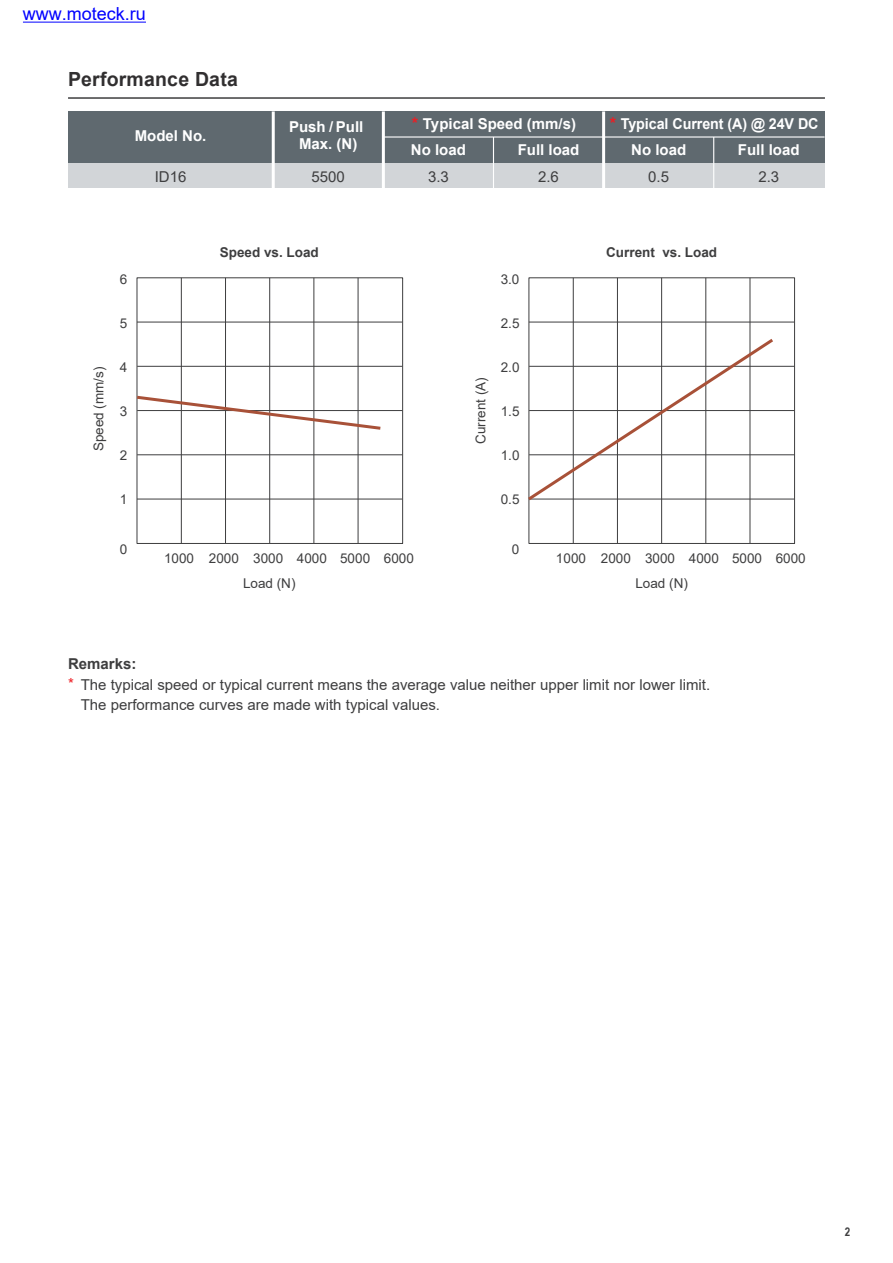
<style>
.page{position:relative;width:893px;height:1263px;background:#fff}
.page>*{position:absolute;margin:0;border:0;box-sizing:border-box;transform-origin:0 0}
.t1{font:700 19.5px "Arial";letter-spacing:.01em;color:#312f30}
.t2{font:18px "Arial";color:#00f}
.t3{font:15px/21.5px "Arial";color:#3e3e3f}
.t4{font:700 15px/16.5px "Arial";color:#fff;text-align:center}
.t5{font:700 15px "Arial";color:#fff;scale:.95 1}
.t6{font:13.5px/25.3px "Arial";color:#3e3e3f}
.t7{font:700 13.5px "Arial";color:#3e3e3f}
.t8{font:700 12px "Arial Narrow";color:#3e3e3f}
.s1{font-size:16.5px;color:#ee1d23}
.s2{font-weight:700}
.s3{color:#ee1d23}
</style>
<div class="page">
<div style="left:68px;top:163px;width:756px;height:25px;background:#d2d5d8"></div>
<hr style="left:68px;top:97px;width:757px;height:2px;background:#3e3e3f">
<div style="left:68px;top:111px;width:757px;height:52px;background:#5f696f"></div>
<hr style="left:383px;top:136px;width:441px;height:2px;background:#fff">
<hr style="left:602px;top:111px;width:3px;height:77px;background:#fff">
<hr style="left:272px;top:111px;width:3px;height:77px;background:#fff">
<hr style="left:382px;top:111px;width:3px;height:78px;background:#fff">
<hr style="left:493px;top:137px;width:1px;height:51px;background:#fff">
<hr style="left:713px;top:137px;width:1px;height:51px;background:#fff">
<hr style="left:137px;top:366px;width:265px;height:1px;background:#3e3e3f">
<hr style="left:137px;top:410px;width:265px;height:1px;background:#3e3e3f">
<hr style="left:137px;top:454px;width:265px;height:1px;background:#3e3e3f">
<hr style="left:313px;top:278px;width:1px;height:265px;background:#3e3e3f">
<hr style="left:225px;top:278px;width:1px;height:265px;background:#3e3e3f">
<hr style="left:181px;top:278px;width:1px;height:265px;background:#3e3e3f">
<hr style="left:137px;top:322px;width:265px;height:1px;background:#3e3e3f">
<hr style="left:358px;top:278px;width:1px;height:265px;background:#3e3e3f">
<hr style="left:269px;top:278px;width:1px;height:265px;background:#3e3e3f">
<div style="left:137px;top:277px;width:266px;height:267px;border:1px solid #3e3e3f"></div>
<hr style="left:137px;top:499px;width:265px;height:1px;background:#3e3e3f">
<hr style="left:529px;top:366px;width:265px;height:1px;background:#3e3e3f">
<hr style="left:529px;top:410px;width:265px;height:1px;background:#3e3e3f">
<hr style="left:529px;top:454px;width:265px;height:1px;background:#3e3e3f">
<hr style="left:705px;top:278px;width:1px;height:265px;background:#3e3e3f">
<hr style="left:617px;top:278px;width:1px;height:265px;background:#3e3e3f">
<hr style="left:573px;top:278px;width:1px;height:265px;background:#3e3e3f">
<hr style="left:529px;top:322px;width:265px;height:1px;background:#3e3e3f">
<hr style="left:750px;top:278px;width:1px;height:265px;background:#3e3e3f">
<hr style="left:661px;top:278px;width:1px;height:265px;background:#3e3e3f">
<div style="left:529px;top:277px;width:266px;height:267px;border:1px solid #3e3e3f"></div>
<hr style="left:529px;top:499px;width:265px;height:1px;background:#3e3e3f">
<svg style="left:528px;top:336px;width:248px;height:167px"></svg>
<svg style="left:136px;top:394px;width:248px;height:38px"></svg>
<hr style="left:23px;top:22px;width:123px;height:1px;background:#00f">
<p class="t2" style="left:23px;top:2px;width:125px">www.moteck.ru</p>
<h1 class="t1" style="left:68px;top:65px;width:171px">Performance Data</h1>
<p class="t4" style="left:135px;top:127px;width:73px">Model No.</p>
<p class="t3" style="left:155px;top:166px;width:33px">ID16</p>
<p class="t4" style="left:289px;top:119px;width:76px">Push / Pull<br>Max. (N)</p>
<p class="t3" style="left:312px;top:166px;width:35px">5500</p>
<p class="t6" style="left:120px;top:267px;width:9px">6</p>
<p class="t6" style="left:120px;top:311px;width:9px">5</p>
<p class="t6" style="left:86px;top:451px;width:86px;rotate:-90deg">Speed (mm/s)</p>
<p class="t6" style="left:120px;top:354px;width:9px">4</p>
<p class="t6" style="left:120px;top:398px;width:9px">3</p>
<p class="t6" style="left:120px;top:442px;width:9px">2</p>
<p class="t6" style="left:120px;top:486px;width:9px">1</p>
<p class="t7" style="left:220px;top:243px;width:101px">Speed vs. Load</p>
<p class="t4" style="left:412px;top:115px;width:166px"><span class="s1">*</span> Typical Speed (mm/s)</p>
<p class="t4" style="left:411px;top:142px;width:57px">No load</p>
<p class="t3" style="left:428px;top:166px;width:22px">3.3</p>
<p class="t4" style="left:518px;top:142px;width:63px">Full load</p>
<p class="t3" style="left:538px;top:166px;width:22px">2.6</p>
<p class="t6" style="left:501px;top:267px;width:20px">3.0</p>
<p class="t6" style="left:501px;top:311px;width:20px">2.5</p>
<p class="t6" style="left:468px;top:444px;width:68px;rotate:-90deg">Current (A)</p>
<p class="t6" style="left:501px;top:354px;width:20px">2.0</p>
<p class="t6" style="left:501px;top:398px;width:20px">1.5</p>
<p class="t6" style="left:501px;top:442px;width:20px">1.0</p>
<p class="t6" style="left:501px;top:486px;width:20px">0.5</p>
<p class="t5" style="left:610px;top:113px;width:221px"><span class="s1">*</span> Typical Current (A) @ 24V DC</p>
<p class="t4" style="left:631px;top:142px;width:57px">No load</p>
<p class="t3" style="left:648px;top:166px;width:22px">0.5</p>
<p class="t4" style="left:738px;top:142px;width:63px">Full load</p>
<p class="t3" style="left:758px;top:166px;width:22px">2.3</p>
<p class="t7" style="left:606px;top:243px;width:113px">Current vs. Load</p>
<p class="t6" style="left:120px;top:536px;width:9px">0</p>
<p class="t6" style="left:243px;top:545px;width:85px;text-indent:-79px">1000 2000 3000 4000<br>Load (N)</p>
<p class="t6" style="left:340px;top:545px;width:75px">5000 6000</p>
<p class="t6" style="left:512px;top:536px;width:9px">0</p>
<p class="t6" style="left:635px;top:545px;width:85px;text-indent:-79px">1000 2000 3000 4000<br>Load (N)</p>
<p class="t6" style="left:732px;top:545px;width:75px">5000 6000</p>
<p class="t3" style="left:68px;top:653px;width:644px"><span class="s2">Remarks:<br></span><span class="s3">*</span> The typical speed or typical current means the average value neither upper limit nor lower limit.</p>
<p class="t3" style="left:81px;top:694px;width:361px">The performance curves are made with typical values.</p>
<p class="t8" style="left:845px;top:1223px;width:7px">2</p>
</div>
